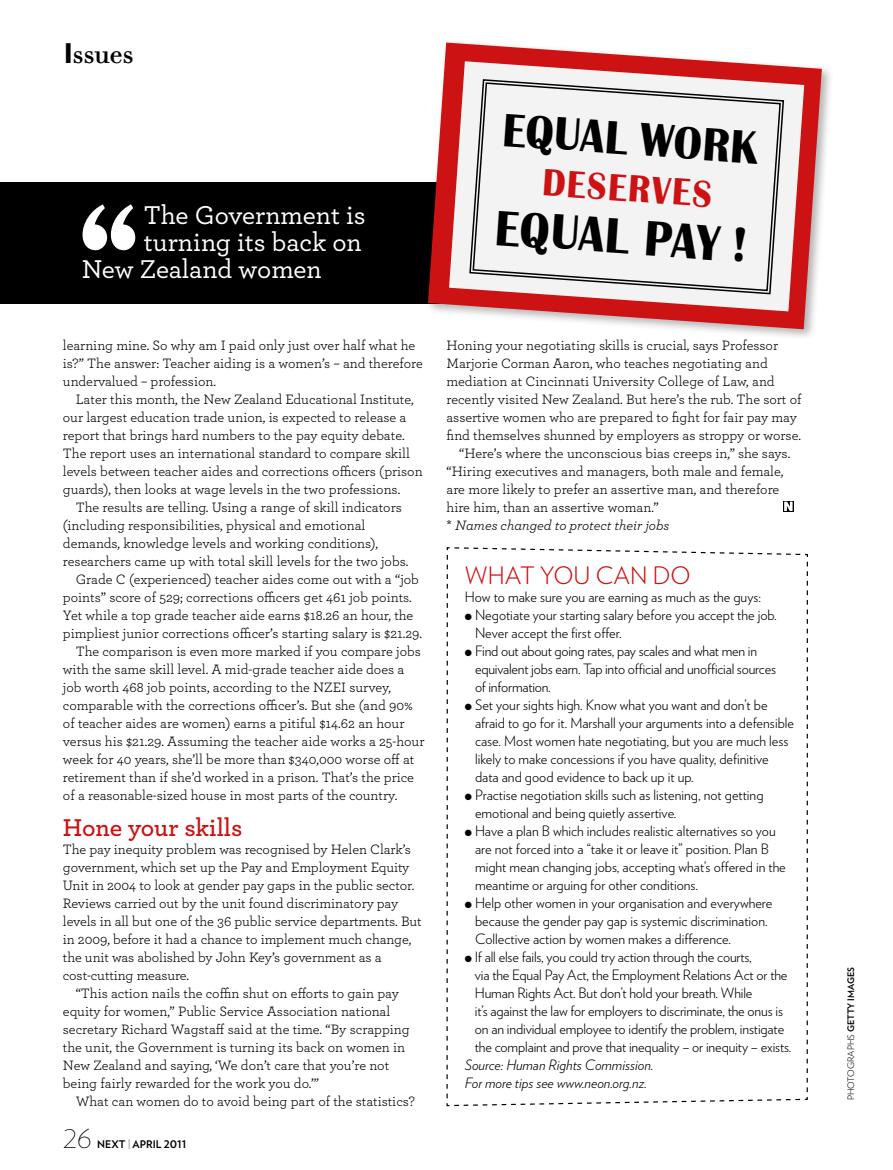
<style>
.page{position:relative;width:893px;height:1170px;background:#fff}
.page>*{position:absolute;margin:0;border:0;box-sizing:border-box;transform-origin:0 0}
.t1{font:700 51px "Britannic";color:#000;scale:.9 1}
.t2{font:700 48px "Britannic";color:#000;scale:.9 1}
.t3{font:700 39px "Britannic";color:#cd1214;scale:.9 1}
.t4{font:500 27px "Archer";color:#fff}
.t5{font:27px "Didot Stroke Wenty Five";letter-spacing:-.025em;color:#000}
.t6{font:600 25.5px "Archer";letter-spacing:-.01em;color:#cd1214}
.t7{font:200 25.5px "Verlag";color:#000}
.t8{font:300 24px "Verlag";color:#cd1214}
.t9{font:14.25px/18px "Archer";color:#000}
.t10{font:300 14.25px/18px "Verlag";color:#000}
.t11{font:italic 300 14.25px/18px "Verlag";color:#000}
.t12{font:italic 14.25px "Archer";color:#000}
.t13{font:700 10.5px "Verlag";color:#000}
.t14{font:300 9px "Verlag";color:#000}
.s1{font-family:"Verlag";font-weight:900}
.s2{font-weight:200}
.s3{font-style:normal}
.s4{font-weight:700}
</style>
<div class="page">
<svg style="left:446px;top:547px;width:362px;height:559px"></svg>
<div style="left:0;top:182px;width:446px;height:121px;background:#000"></div>
<svg style="left:83px;top:204px;width:52px;height:46px"></svg>
<div style="left:783px;top:501px;width:11px;height:10px;background:#000"></div>
<svg style="left:784px;top:501px;width:9px;height:10px"></svg>
<div style="left:424px;top:39px;width:410px;height:302px;background:#000;opacity:.3"></div>
<svg style="left:428px;top:43px;width:394px;height:286px"></svg>
<svg style="left:449px;top:61px;width:355px;height:250px"></svg>
<svg style="left:468px;top:78px;width:317px;height:217px"></svg>
<svg style="left:472px;top:81px;width:310px;height:211px"></svg>
<h3 class="t5" style="left:64px;top:37px;width:72px"><span class="s1">I</span>ssues</h3>
<h3 class="t4" style="left:144px;top:195px;width:223px">The Government is</h3>
<h3 class="t4" style="left:144px;top:222px;width:220px">turning its back on</h3>
<h3 class="t4" style="left:82px;top:249px;width:242px">New Zealand women</h3>
<h2 class="t2" style="left:505px;top:103px;width:286px;rotate:4deg">EQUAL WORK</h2>
<h3 class="t3" style="left:544px;top:160px;width:190px;rotate:4deg">DESERVES</h3>
<h1 class="t1" style="left:497px;top:199px;width:283px;rotate:4deg">EQUAL PAY !</h1>
<p class="t9" style="left:63px;top:335px;width:361px">learning mine. So why am I paid only just over half what he is?” The answer: Teacher aiding is a women’s – and therefore undervalued – profession.</p>
<p class="t9" style="left:63px;top:389px;width:361px;text-indent:13px">Later this month, the New Zealand Educational Institute, our largest education trade union, is expected to release a report that brings hard numbers to the pay equity debate.<br>The report uses an international standard to compare skill levels between teacher aides and corrections officers (prison guards), then looks at wage levels in the two professions.</p>
<p class="t9" style="left:76px;top:497px;width:328px">The results are telling. Using a range of skill indicators</p>
<p class="t9" style="left:63px;top:515px;width:304px">(including responsibilities, physical and emotional</p>
<p class="t9" style="left:63px;top:533px;width:317px">demands, knowledge levels and working conditions),</p>
<p class="t9" style="left:63px;top:551px;width:347px">researchers came up with total skill levels for the two jobs.</p>
<p class="t9" style="left:76px;top:569px;width:345px">Grade C (experienced) teacher aides come out with a “job</p>
<p class="t9" style="left:63px;top:587px;width:350px">points” score of 529; corrections officers get 461 job points.</p>
<p class="t9" style="left:63px;top:605px;width:352px">Yet while a top grade teacher aide earns $18.26 an hour, the</p>
<p class="t9" style="left:63px;top:623px;width:361px">pimpliest junior corrections officer’s starting salary is $21.29.</p>
<p class="t9" style="left:76px;top:641px;width:347px">The comparison is even more marked if you compare jobs</p>
<p class="t9" style="left:63px;top:659px;width:343px">with the same skill level. A mid-grade teacher aide does a</p>
<p class="t9" style="left:63px;top:677px;width:330px">job worth 468 job points, according to the NZEI survey,</p>
<p class="t9" style="left:63px;top:695px;width:352px">comparable with the corrections officer’s. But she (and 90%</p>
<p class="t9" style="left:63px;top:713px;width:343px">of teacher aides are women) earns a pitiful $14.62 an hour</p>
<p class="t9" style="left:63px;top:731px;width:363px">versus his $21.29. Assuming the teacher aide works a 25-hour</p>
<p class="t9" style="left:63px;top:749px;width:353px">week for 40 years, she’ll be more than $340,000 worse off at</p>
<p class="t9" style="left:63px;top:767px;width:353px">retirement than if she’d worked in a prison. That’s the price</p>
<p class="t9" style="left:63px;top:785px;width:336px">of a reasonable-sized house in most parts of the country.</p>
<h3 class="t6" style="left:63px;top:808px;width:181px">Hone your skills</h3>
<p class="t9" style="left:63px;top:839px;width:350px">The pay inequity problem was recognised by Helen Clark’s</p>
<p class="t9" style="left:63px;top:857px;width:348px">government, which set up the Pay and Employment Equity</p>
<p class="t9" style="left:63px;top:875px;width:353px">Unit in 2004 to look at gender pay gaps in the public sector.</p>
<p class="t9" style="left:63px;top:893px;width:337px">Reviews carried out by the unit found discriminatory pay</p>
<p class="t9" style="left:63px;top:911px;width:360px">levels in all but one of the 36 public service departments. But</p>
<p class="t9" style="left:63px;top:929px;width:350px">in 2009, before it had a chance to implement much change,</p>
<p class="t9" style="left:63px;top:947px;width:320px">the unit was abolished by John Key’s government as a</p>
<p class="t9" style="left:63px;top:965px;width:128px">cost-cutting measure.</p>
<p class="t9" style="left:76px;top:983px;width:325px">“This action nails the coffin shut on efforts to gain pay</p>
<p class="t9" style="left:63px;top:1001px;width:329px">equity for women,” Public Service Association national</p>
<p class="t9" style="left:63px;top:1019px;width:348px">secretary Richard Wagstaff said at the time. “By scrapping</p>
<p class="t9" style="left:63px;top:1037px;width:344px">the unit, the Government is turning its back on women in</p>
<p class="t9" style="left:63px;top:1055px;width:328px">New Zealand and saying, ‘We don’t care that you’re not</p>
<p class="t9" style="left:63px;top:1073px;width:258px">being fairly rewarded for the work you do.’”</p>
<p class="t9" style="left:76px;top:1091px;width:341px">What can women do to avoid being part of the statistics?</p>
<h3 class="t7" style="left:64px;top:1120px;width:30px">26</h3>
<p class="t13" style="left:97px;top:1136px;width:91px">NEXT <span class="s2">|</span> april 2011</p>
<p class="t9" style="left:446px;top:335px;width:333px">Honing your negotiating skills is crucial, says Professor</p>
<p class="t9" style="left:446px;top:353px;width:323px">Marjorie Corman Aaron, who teaches negotiating and</p>
<p class="t9" style="left:446px;top:371px;width:330px">mediation at Cincinnati University College of Law, and</p>
<p class="t9" style="left:446px;top:389px;width:357px">recently visited New Zealand. But here’s the rub. The sort of</p>
<p class="t9" style="left:446px;top:407px;width:352px">assertive women who are prepared to fight for fair pay may</p>
<p class="t9" style="left:446px;top:425px;width:356px">find themselves shunned by employers as stroppy or worse.</p>
<p class="t9" style="left:459px;top:443px;width:333px">“Here’s where the unconscious bias creeps in,” she says.</p>
<p class="t9" style="left:446px;top:461px;width:338px">“Hiring executives and managers, both male and female,</p>
<p class="t9" style="left:446px;top:479px;width:334px">are more likely to prefer an assertive man, and therefore</p>
<p class="t9" style="left:446px;top:497px;width:214px">hire him, than an assertive woman.”</p>
<p class="t12" style="left:446px;top:515px;width:224px"><span class="s3">*</span> Names changed to protect their jobs</p>
<h3 class="t8" style="left:465px;top:557px;width:219px">What you can do</h3>
<p class="t10" style="left:465px;top:587px;width:298px">How to make sure you are earning as much as the guys:</p>
<p class="t10" style="left:475px;top:605px;width:303px;text-indent:-10px">● N egotiate your starting salary before you accept the job.<br>N ever accept the first offer.</p>
<p class="t10" style="left:475px;top:641px;width:303px;text-indent:-10px">● Find out about going rates, pay scales and what men in equivalent jobs earn. Tap into official and unofficial sources of information.</p>
<p class="t10" style="left:475px;top:695px;width:321px;text-indent:-10px">● Set your sights high. Know what you want and don’t be afraid to go for it. Marshall your arguments into a defensible case. Most women hate negotiating, but you are much less likely to make concessions if you have quality, definitive data and good evidence to back up it up.</p>
<p class="t10" style="left:475px;top:785px;width:290px;text-indent:-10px">● Practise negotiation skills such as listening, not getting emotional and being quietly assertive.</p>
<p class="t10" style="left:475px;top:821px;width:312px;text-indent:-10px">● Have a plan B which includes realistic alternatives so you are not forced into a “take it or leave it” position. Plan B might mean changing jobs, accepting what’s offered in the meantime or arguing for other conditions.</p>
<p class="t10" style="left:475px;top:893px;width:299px;text-indent:-10px">● Help other women in your organisation and everywhere because the gender pay gap is systemic discrimination.<br>Collective action by women makes a difference.</p>
<p class="t10" style="left:475px;top:947px;width:318px;text-indent:-10px">● If all else fails, you could try action through the courts,<br>via the Equal Pay Act, the Employment Relations Act or the Human Rights Act. But don’t hold your breath. While<br>it’s against the law for employers to discriminate, the onus is on an individual employee to identify the problem, instigate the complaint and prove that inequality – or inequity – exists.</p>
<p class="t11" style="left:465px;top:1054px;width:190px">Source: Human Rights Commission.<br>For more tips see www.neon.org.nz.</p>
<p class="t14" style="left:844px;top:1100px;width:135px;rotate:-90deg">PHOTOGRAPHS <span class="s4">GETTY I MAGES</span></p>
</div>
